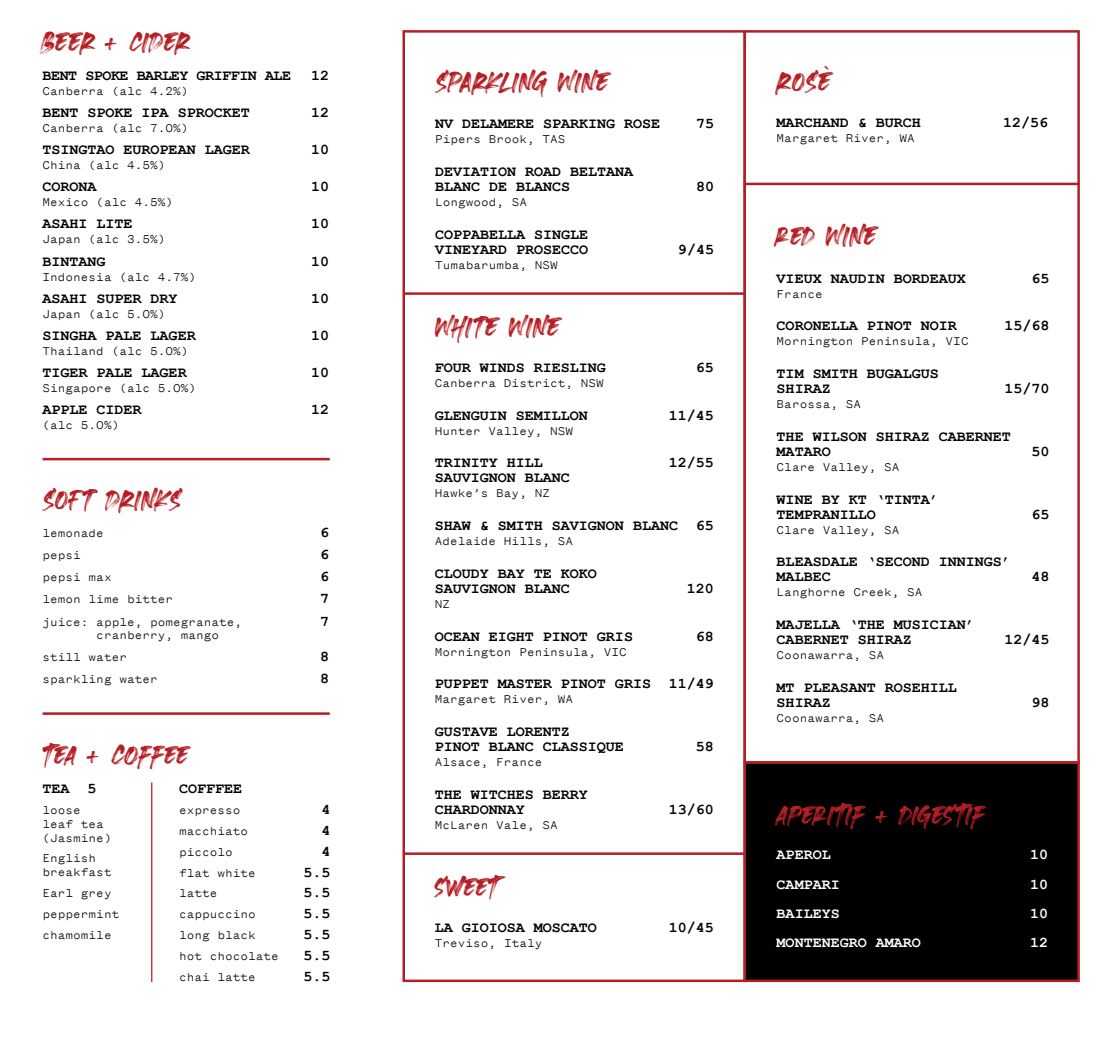
<style>
.page{position:relative;width:1110px;height:1053px;background:#fff}
.page>*{position:absolute;margin:0;border:0;box-sizing:border-box;transform-origin:0 0}
.t1{font:40px "Heaters";color:#b51f24}
.t2{font:700 15px/15px "Courier New";color:#000}
.t3{font:700 15px "Courier New";color:#fff}
.t4{font:700 15px "Courier New";letter-spacing:-.03em;color:#000}
.t5{font:300 12.5px/13.8px "Founders Grotesk Mono";color:#000}
</style>
<div class="page">
<div style="left:743px;top:761px;width:336px;height:220px;background:#000;border:2px solid #b51f24"></div>
<div style="left:743px;top:30px;width:336px;height:733px;border:2px solid #b51f24"></div>
<hr style="left:403px;top:292px;width:342px;height:3px;background:#b51f24">
<hr style="left:43px;top:458px;width:287px;height:2px;background:#b51f24">
<hr style="left:43px;top:712px;width:287px;height:2px;background:#b51f24">
<hr style="left:403px;top:852px;width:342px;height:2px;background:#b51f24">
<hr style="left:743px;top:183px;width:336px;height:2px;background:#b51f24">
<hr style="left:151px;top:782px;width:1px;height:199px;background:#b51f24">
<h1 class="t1" style="left:43px;top:25px;width:149px">BEER + CIDER</h1>
<p class="t4" style="left:43px;top:66px;width:250px">BENT SPOKE BARLEY GRIFFIN ALE</p>
<p class="t2" style="left:311px;top:67px;width:20px">12</p>
<p class="t5" style="left:43px;top:84px;width:147px">Canberra (alc 4.2%)</p>
<p class="t2" style="left:43px;top:104px;width:209px">BENT SPOKE IPA SPROCKET</p>
<p class="t2" style="left:311px;top:104px;width:19px">12</p>
<p class="t5" style="left:43px;top:121px;width:147px">Canberra (alc 7.0%)</p>
<p class="t2" style="left:43px;top:141px;width:209px">TSINGTAO EUROPEAN LAGER</p>
<p class="t2" style="left:311px;top:141px;width:19px">10</p>
<p class="t5" style="left:43px;top:158px;width:124px">China (alc 4.5%)</p>
<p class="t2" style="left:43px;top:179px;width:55px">CORONA</p>
<p class="t2" style="left:311px;top:179px;width:19px">10</p>
<p class="t5" style="left:43px;top:195px;width:132px">Mexico (alc 4.5%)</p>
<p class="t2" style="left:43px;top:216px;width:91px">ASAHI LITE</p>
<p class="t2" style="left:311px;top:216px;width:19px">10</p>
<p class="t5" style="left:43px;top:233px;width:124px">Japan (alc 3.5%)</p>
<p class="t2" style="left:43px;top:253px;width:64px">BINTANG</p>
<p class="t2" style="left:311px;top:253px;width:19px">10</p>
<p class="t5" style="left:43px;top:270px;width:155px">Indonesia (alc 4.7%)</p>
<p class="t2" style="left:43px;top:290px;width:137px">ASAHI SUPER DRY</p>
<p class="t2" style="left:311px;top:290px;width:19px">10</p>
<p class="t5" style="left:43px;top:307px;width:124px">Japan (alc 5.0%)</p>
<p class="t2" style="left:43px;top:327px;width:155px">SINGHA PALE LAGER</p>
<p class="t2" style="left:311px;top:327px;width:19px">10</p>
<p class="t5" style="left:43px;top:344px;width:147px">Thailand (alc 5.0%)</p>
<p class="t2" style="left:43px;top:364px;width:146px">TIGER PALE LAGER</p>
<p class="t2" style="left:311px;top:364px;width:19px">10</p>
<p class="t5" style="left:43px;top:381px;width:155px">Singapore (alc 5.0%)</p>
<p class="t2" style="left:43px;top:401px;width:100px">APPLE CIDER</p>
<p class="t2" style="left:311px;top:401px;width:19px">12</p>
<p class="t5" style="left:43px;top:418px;width:78px">(alc 5.0%)</p>
<h1 class="t1" style="left:43px;top:484px;width:140px">SOFT DRINKS</h1>
<p class="t5" style="left:43px;top:526px;width:63px">lemonade</p>
<p class="t2" style="left:320px;top:524px;width:11px">6</p>
<p class="t5" style="left:43px;top:548px;width:40px">pepsi</p>
<p class="t2" style="left:320px;top:546px;width:11px">6</p>
<p class="t5" style="left:43px;top:570px;width:71px">pepsi max</p>
<p class="t2" style="left:320px;top:568px;width:11px">6</p>
<p class="t5" style="left:43px;top:592px;width:132px">lemon lime bitter</p>
<p class="t2" style="left:320px;top:590px;width:11px">7</p>
<p class="t5" style="left:43px;top:614px;width:201px">juice: apple, pomegranate,</p>
<p class="t2" style="left:320px;top:612px;width:11px">7</p>
<p class="t5" style="left:43px;top:624px;width:178px;line-height:22.1px;text-indent:54px">cranberry, mango still water</p>
<p class="t2" style="left:320px;top:648px;width:11px">8</p>
<p class="t5" style="left:43px;top:672px;width:117px">sparkling water</p>
<p class="t2" style="left:320px;top:670px;width:11px">8</p>
<h1 class="t1" style="left:43px;top:738px;width:147px">tea + coffee</h1>
<p class="t2" style="left:43px;top:780px;width:56px">TEA 5</p>
<p class="t5" style="left:43px;top:803px;width:71px">loose leaf tea (Jasmine)</p>
<p class="t5" style="left:43px;top:851px;width:71px">English breakfast</p>
<p class="t5" style="left:43px;top:882px;width:78px;line-height:20.9px">Earl grey peppermint chamomile</p>
<p class="t2" style="left:179px;top:780px;width:64px">COFFFEE</p>
<p class="t5" style="left:179px;top:803px;width:63px">expresso</p>
<p class="t2" style="left:321px;top:801px;width:11px">4</p>
<p class="t5" style="left:179px;top:824px;width:71px">macchiato</p>
<p class="t2" style="left:321px;top:822px;width:11px">4</p>
<p class="t5" style="left:179px;top:844px;width:55px">piccolo</p>
<p class="t2" style="left:321px;top:843px;width:11px">4</p>
<p class="t5" style="left:179px;top:865px;width:78px">flat white</p>
<p class="t2" style="left:303px;top:863px;width:29px">5.5</p>
<p class="t5" style="left:179px;top:886px;width:40px">latte</p>
<p class="t2" style="left:303px;top:884px;width:29px">5.5</p>
<p class="t5" style="left:179px;top:907px;width:78px">cappuccino</p>
<p class="t2" style="left:303px;top:905px;width:29px">5.5</p>
<p class="t5" style="left:179px;top:928px;width:78px">long black</p>
<p class="t2" style="left:303px;top:926px;width:29px">5.5</p>
<p class="t5" style="left:179px;top:949px;width:101px">hot chocolate</p>
<p class="t2" style="left:303px;top:947px;width:29px">5.5</p>
<p class="t5" style="left:179px;top:969px;width:78px">chai latte</p>
<p class="t2" style="left:303px;top:968px;width:29px">5.5</p>
<h1 class="t1" style="left:435px;top:66px;width:176px">SPARKLING WINE</h1>
<p class="t2" style="left:435px;top:116px;width:227px">NV DELAMERE SPARKING ROSE</p>
<p class="t2" style="left:695px;top:116px;width:20px">75</p>
<p class="t5" style="left:435px;top:132px;width:132px">Pipers Brook, TAS</p>
<p class="t2" style="left:435px;top:163px;width:200px">DEVIATION ROAD BELTANA<br>BLANC DE BLANCS</p>
<p class="t2" style="left:695px;top:178px;width:20px">80</p>
<p class="t5" style="left:435px;top:195px;width:94px">Longwood, SA</p>
<p class="t2" style="left:435px;top:226px;width:155px">COPPABELLA SINGLE<br>VINEYARD PROSECCO</p>
<p class="t5" style="left:435px;top:258px;width:124px">Tumabarumba, NSW</p>
<p class="t2" style="left:677px;top:241px;width:37px">9/45</p>
<h1 class="t1" style="left:434px;top:311px;width:127px">WHITE WINE</h1>
<p class="t2" style="left:434px;top:359px;width:173px">FOUR WINDS RIESLING</p>
<p class="t2" style="left:695px;top:359px;width:20px">65</p>
<p class="t5" style="left:434px;top:376px;width:170px">Canberra District, NSW</p>
<p class="t2" style="left:434px;top:407px;width:155px">GLENGUIN SEMILLON</p>
<p class="t2" style="left:668px;top:407px;width:46px">11/45</p>
<p class="t5" style="left:434px;top:424px;width:140px">Hunter Valley, NSW</p>
<p class="t2" style="left:434px;top:454px;width:109px">TRINITY HILL</p>
<p class="t2" style="left:668px;top:454px;width:46px">12/55</p>
<p class="t2" style="left:434px;top:469px;width:136px">SAUVIGNON BLANC</p>
<p class="t5" style="left:434px;top:486px;width:117px">Hawke’s Bay, NZ</p>
<p class="t2" style="left:434px;top:517px;width:280px">SHAW &amp; SMITH SAVIGNON BLANC 65</p>
<p class="t5" style="left:434px;top:534px;width:140px">Adelaide Hills, SA</p>
<p class="t2" style="left:434px;top:565px;width:164px">CLOUDY BAY TE KOKO<br>SAUVIGNON BLANC</p>
<p class="t2" style="left:686px;top:580px;width:29px">120</p>
<p class="t5" style="left:434px;top:597px;width:17px">NZ</p>
<p class="t2" style="left:434px;top:628px;width:200px">OCEAN EIGHT PINOT GRIS</p>
<p class="t2" style="left:695px;top:628px;width:20px">68</p>
<p class="t5" style="left:434px;top:644px;width:193px">Mornington Peninsula, VIC</p>
<p class="t2" style="left:434px;top:675px;width:280px">PUPPET MASTER PINOT GRIS 11/49</p>
<p class="t5" style="left:434px;top:692px;width:140px">Margaret River, WA</p>
<p class="t2" style="left:434px;top:723px;width:191px">GUSTAVE LORENTZ<br>PINOT BLANC CLASSIQUE</p>
<p class="t2" style="left:695px;top:738px;width:20px">58</p>
<p class="t5" style="left:434px;top:755px;width:109px">Alsace, France</p>
<p class="t2" style="left:434px;top:786px;width:155px">THE WITCHES BERRY<br>CHARDONNAY</p>
<p class="t5" style="left:434px;top:818px;width:124px">McLaren Vale, SA</p>
<p class="t2" style="left:668px;top:801px;width:46px">13/60</p>
<h1 class="t1" style="left:434px;top:870px;width:65px">sweet</h1>
<p class="t2" style="left:434px;top:919px;width:164px">LA GIOIOSA MOSCATO</p>
<p class="t2" style="left:668px;top:919px;width:46px">10/45</p>
<p class="t5" style="left:434px;top:936px;width:109px">Treviso, Italy</p>
<h1 class="t1" style="left:776px;top:66px;width:56px">ROSÈ</h1>
<p class="t2" style="left:776px;top:114px;width:146px">MARCHAND &amp; BURCH</p>
<p class="t2" style="left:1002px;top:114px;width:46px">12/56</p>
<p class="t5" style="left:776px;top:131px;width:140px">Margaret River, WA</p>
<h1 class="t1" style="left:776px;top:220px;width:102px">red WINE</h1>
<p class="t2" style="left:776px;top:270px;width:191px">VIEUX NAUDIN BORDEAUX</p>
<p class="t2" style="left:1030px;top:270px;width:20px">65</p>
<p class="t5" style="left:776px;top:287px;width:48px">France</p>
<p class="t2" style="left:776px;top:317px;width:182px">CORONELLA PINOT NOIR</p>
<p class="t2" style="left:1003px;top:317px;width:46px">15/68</p>
<p class="t5" style="left:776px;top:334px;width:193px">Mornington Peninsula, VIC</p>
<p class="t2" style="left:776px;top:365px;width:163px">TIM SMITH BUGALGUS<br>SHIRAZ</p>
<p class="t2" style="left:1003px;top:380px;width:46px">15/70</p>
<p class="t5" style="left:776px;top:397px;width:86px">Barossa, SA</p>
<p class="t2" style="left:776px;top:428px;width:236px">THE WILSON SHIRAZ CABERNET<br>MATARO</p>
<p class="t5" style="left:776px;top:460px;width:124px">Clare Valley, SA</p>
<p class="t2" style="left:776px;top:491px;width:163px">WINE BY KT ‘TINTA’<br>TEMPRANILLO</p>
<p class="t5" style="left:776px;top:522px;width:124px">Clare Valley, SA</p>
<p class="t2" style="left:776px;top:553px;width:236px">BLEASDALE ‘SECOND INNINGS’<br>MALBEC</p>
<p class="t2" style="left:1030px;top:443px;width:20px">50</p>
<p class="t2" style="left:1030px;top:506px;width:20px">65</p>
<p class="t2" style="left:1030px;top:568px;width:20px">48</p>
<p class="t5" style="left:776px;top:585px;width:147px">Langhorne Creek, SA</p>
<p class="t2" style="left:776px;top:616px;width:200px">MAJELLA ‘THE MUSICIAN’<br>CABERNET SHIRAZ</p>
<p class="t5" style="left:776px;top:648px;width:109px">Coonawarra, SA</p>
<p class="t2" style="left:776px;top:679px;width:182px">MT PLEASANT ROSEHILL<br>SHIRAZ</p>
<p class="t5" style="left:776px;top:711px;width:109px">Coonawarra, SA</p>
<p class="t2" style="left:1003px;top:631px;width:46px">12/45</p>
<p class="t2" style="left:1030px;top:694px;width:20px">98</p>
<h1 class="t1" style="left:776px;top:798px;width:210px">aperitif + digestif</h1>
<p class="t3" style="left:776px;top:845px;width:55px">APEROL</p>
<p class="t3" style="left:1029px;top:845px;width:20px">10</p>
<p class="t3" style="left:776px;top:874px;width:65px">CAMPARI</p>
<p class="t3" style="left:1029px;top:874px;width:20px">10</p>
<p class="t3" style="left:776px;top:903px;width:65px">BAILEYS</p>
<p class="t3" style="left:1029px;top:903px;width:20px">10</p>
<p class="t3" style="left:776px;top:932px;width:146px">MONTENEGRO AMARO</p>
<p class="t3" style="left:1029px;top:932px;width:20px">12</p>
</div>
